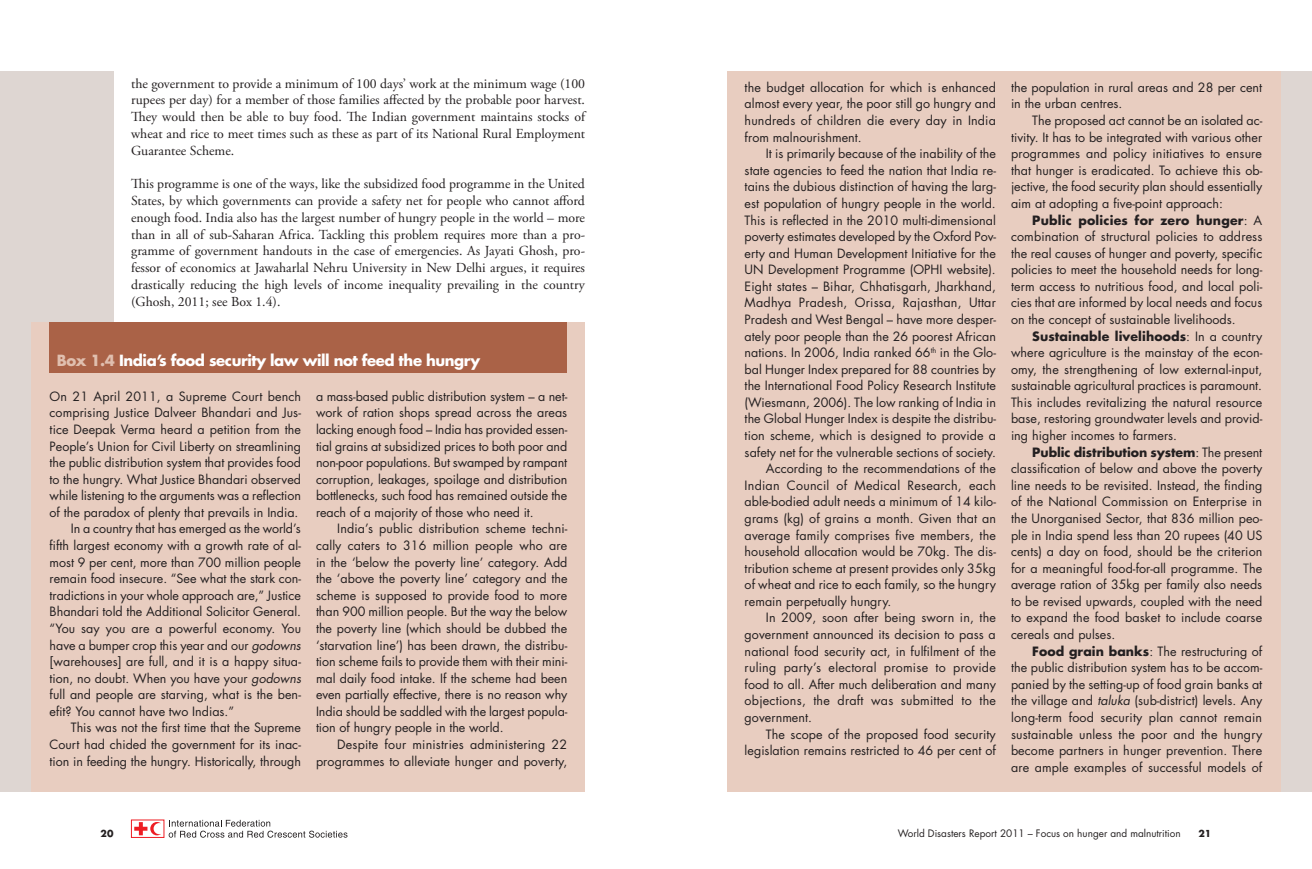
<style>
.page{position:relative;width:1312px;height:869px;background:#fff}
.page>*{position:absolute;margin:0;border:0;box-sizing:border-box;transform-origin:0 0}
.Box_heading_1{font:700 15px "Futura Std";letter-spacing:-.025em;color:#fff}
.t1{font:13.75px/16.8px "Adobe Garamond Pro";color:#231f20;text-align:justify}
.Box_text_1{font:12.5px/16.5px "Futura Std";letter-spacing:.005em;color:#231f20;text-align:justify}
.Box_text_0{font:12.5px/16.5px "Futura Std";color:#231f20;text-align:justify}
.Page_footer{font:10px "Futura Std";color:#231f20}
.Page_Numbers{font:700 9.38px "Futura Std";color:#231f20}
.s1{color:#e0bfaf}
.s2{font-style:italic}
.s3{font-weight:700}
</style>
<div class="page">
<div style="left:1198px;top:71px;width:113px;height:720px;background:#ded6d2"></div>
<svg style="left:169px;top:819px;width:178px;height:18px"></svg>
<svg style="left:134px;top:822px;width:27px;height:13px"></svg>
<div style="left:0;top:71px;width:113px;height:720px;background:#ded6d2"></div>
<div style="left:32px;top:322px;width:553px;height:469px;background:#e8cdc0"></div>
<div style="left:50px;top:322px;width:517px;height:50px;background:#aa6247"></div>
<div style="left:726px;top:71px;width:553px;height:720px;background:#e8cdc0"></div>
<p class="t1" style="left:131px;top:75px;width:455px">the government to provide a minimum of 100 days’ work at the minimum wage (100 rupees per day) for a member of those families affected by the probable poor harvest.<br>They would then be able to buy food. The Indian government maintains stocks of wheat and rice to meet times such as these as part of its National Rural Employment Guarantee Scheme.</p>
<p class="t1" style="left:131px;top:176px;width:455px">This programme is one of the ways, like the subsidized food programme in the United States, by which governments can provide a safety net for people who cannot afford enough food. India also has the largest number of hungry people in the world – more than in all of sub-Saharan Africa. Tackling this problem requires more than a pro&shy;gramme of government handouts in the case of emergencies. As Jayati Ghosh, pro&shy;fessor of economics at Jawaharlal Nehru University in New Delhi argues, it requires drastically reducing the high levels of income inequality prevailing in the country (Ghosh, 2011; see Box 1.4).</p>
<p class="Box_heading_1" style="left:57px;top:350px;width:425px"><span class="s1">Box 1.4</span> India’s food security law will not feed the hungry</p>
<p class="Box_text_0" style="left:50px;top:388px;width:253px">On 21 April 2011, a Supreme Court bench comprising Justice Dalveer Bhandari and Jus&shy;tice Deepak Verma heard a petition from the People’s Union for Civil Liberty on streamlining the public distribution system that provides food to the hungry. What Justice Bhandari observed while listening to the arguments was a reflection of the paradox of plenty that prevails in India.</p>
<p class="Box_text_1" style="left:50px;top:520px;width:253px;text-indent:21px">In a country that has emerged as the world’s fifth largest economy with a growth rate of al&shy;most 9 per cent, more than 700 million people remain food insecure. “See what the stark con&shy;tradictions in your whole approach are,” Justice Bhandari told the Additional Solicitor General. “You say you are a powerful economy. You have a bumper crop this year and our <span class="s2">godowns </span>[warehouses] are full, and it is a happy situa&shy;tion, no doubt. When you have your <span class="s2">godowns </span>full and people are starving, what is the ben&shy;efit? You cannot have two Indias.”</p>
<p class="Box_text_1" style="left:50px;top:719px;width:253px;text-indent:21px">This was not the first time that the Supreme Court had chided the government for its inac&shy;tion in feeding the hungry. Historically, through</p>
<p class="Box_text_1" style="left:316px;top:388px;width:253px">a mass-based public distribution system – a net&shy;work of ration shops spread across the areas lacking enough food – India has provided essen&shy;tial grains at subsidized prices to both poor and non-poor populations. But swamped by rampant corruption, leakages, spoilage and distribution bottlenecks, such food has remained outside the reach of a majority of those who need it.</p>
<p class="Box_text_1" style="left:316px;top:520px;width:253px;text-indent:21px">India’s public distribution scheme techni&shy;cally caters to 316 million people who are in the ‘below the poverty line’ category. Add the ‘above the poverty line’ category and the scheme is supposed to provide food to more than 900 million people. But the way the below the poverty line (which should be dubbed the ‘starvation line’) has been drawn, the distribu&shy;tion scheme fails to provide them with their mini&shy;mal daily food intake. If the scheme had been even partially effective, there is no reason why India should be saddled with the largest popula&shy;tion of hungry people in the world.</p>
<p class="Box_text_1" style="left:316px;top:736px;width:253px;text-align:right">Despite four ministries administering 22 programmes to alleviate hunger and poverty,</p>
<p class="Box_text_1" style="left:744px;top:79px;width:253px">the budget allocation for which is enhanced almost every year, the poor still go hungry and hundreds of children die every day in India from malnourishment.</p>
<p class="Box_text_1" style="left:744px;top:145px;width:253px;text-indent:21px">It is primarily because of the inability of the state agencies to feed the nation that India re&shy;tains the dubious distinction of having the larg&shy;est population of hungry people in the world.<br>This is reflected in the 2010 multi-dimensional poverty estimates developed by the Oxford Pov&shy;erty and Human Development Initiative for the UN Development Programme (OPHI website).<br>Eight states – Bihar, Chhatisgarh, Jharkhand, Madhya Pradesh, Orissa, Rajasthan, Uttar Pradesh and West Bengal – have more desper&shy;ately poor people than the 26 poorest African nations. In 2006, India ranked 66<sup>th</sup> in the Glo&shy;bal Hunger Index prepared for 88 countries by the International Food Policy Research Institute (Wiesmann, 2006). The low ranking of India in the Global Hunger Index is despite the distribu&shy;tion scheme, which is designed to provide a safety net for the vulnerable sections of society.</p>
<p class="Box_text_1" style="left:744px;top:460px;width:253px;text-indent:21px">According to the recommendations of the Indian Council of Medical Research, each able-bodied adult needs a minimum of 14 kilo&shy;grams (kg) of grains a month. Given that an average family comprises five members, the household allocation would be 70kg. The dis&shy;tribution scheme at present provides only 35kg of wheat and rice to each family, so the hungry remain perpetually hungry.</p>
<p class="Box_text_1" style="left:744px;top:609px;width:253px;text-indent:21px">In 2009, soon after being sworn in, the government announced its decision to pass a national food security act, in fulfilment of the ruling party’s electoral promise to provide food to all. After much deliberation and many objections, the draft was submitted to the government.</p>
<p class="Box_text_1" style="left:744px;top:725px;width:253px;text-align:right">The scope of the proposed food security legislation remains restricted to 46 per cent of</p>
<p class="Box_text_1" style="left:1010px;top:79px;width:253px">the population in rural areas and 28 per cent in the urban centres.</p>
<p class="Box_text_1" style="left:1010px;top:112px;width:253px;text-indent:21px">The proposed act cannot be an isolated ac&shy;tivity. It has to be integrated with various other programmes and policy initiatives to ensure that hunger is eradicated. To achieve this ob&shy;jective, the food security plan should essentially aim at adopting a five-point approach:</p>
<p class="Box_text_1" style="left:1010px;top:212px;width:253px;text-indent:21px"><span class="s3">Public policies for zero hunger</span>: A combination of structural policies to address the real causes of hunger and poverty, specific policies to meet the household needs for long&shy;term access to nutritious food, and local poli&shy;cies that are informed by local needs and focus on the concept of sustainable livelihoods.</p>
<p class="Box_text_1" style="left:1010px;top:328px;width:253px;text-indent:21px"><span class="s3">Sustainable livelihoods</span>: In a country where agriculture is the mainstay of the econ&shy;omy, the strengthening of low external-input, sustainable agricultural practices is paramount.<br>This includes revitalizing the natural resource base, restoring groundwater levels and provid&shy;ing higher incomes to farmers.</p>
<p class="Box_text_1" style="left:1010px;top:443px;width:253px;text-indent:21px"><span class="s3">Public distribution system</span>: The present classification of below and above the poverty line needs to be revisited. Instead, the finding of the National Commission on Enterprise in the Unorganised Sector, that 836 million peo&shy;ple in India spend less than 20 rupees (40 US cents) a day on food, should be the criterion for a meaningful food-for-all programme. The average ration of 35kg per family also needs to be revised upwards, coupled with the need to expand the food basket to include coarse cereals and pulses.</p>
<p class="Box_text_1" style="left:1010px;top:642px;width:253px;text-indent:21px"><span class="s3">Food grain banks</span>: The restructuring of the public distribution system has to be accom&shy;panied by the setting-up of food grain banks at the village and <span class="s2">taluka</span> (sub-district) levels. Any long-term food security plan cannot remain sustainable unless the poor and the hungry become partners in hunger prevention. There are ample examples of successful models of</p>
<p class="Page_Numbers" style="left:101px;top:827px;width:14px">20</p>
<p class="Page_footer" style="left:897px;top:826px;width:284px">World Disasters Report 2011 – Focus on hunger and malnutrition</p>
<p class="Page_Numbers" style="left:1198px;top:827px;width:14px">21</p>
</div>
